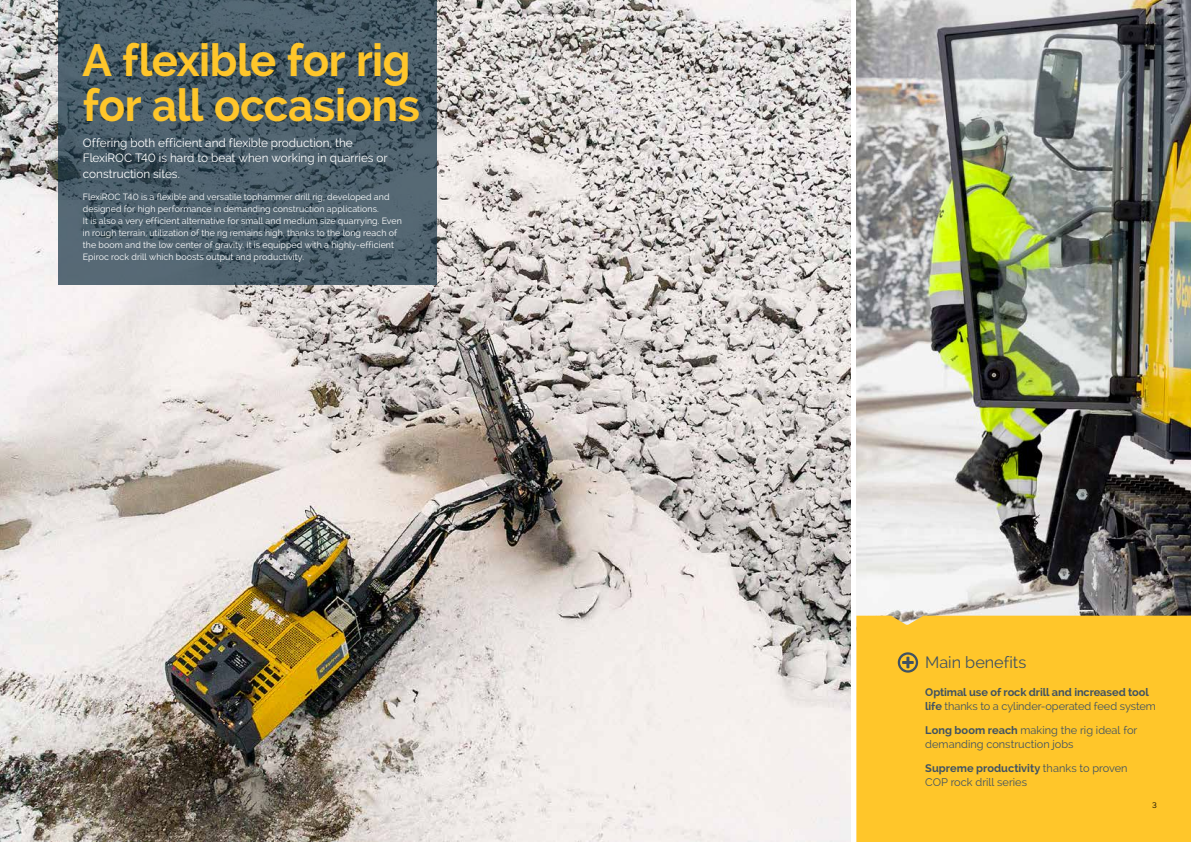
<style>
.page{position:relative;width:1191px;height:842px;background:#fff}
.page>*{position:absolute;margin:0;border:0;box-sizing:border-box;transform-origin:0 0}
.t1{font:700 45px/45px "Raleway";letter-spacing:-.01em;color:#ffc62a}
.t2{font:16.3px "Raleway";letter-spacing:-.005em;color:#405262}
.t3{font:12px/15.5px "Raleway";letter-spacing:-.005em;color:#fff}
.t4{font:11px/14px "Raleway";color:#405262}
.t5{font:700 11px/14px "Raleway";letter-spacing:-.01em;color:#405262}
.t6{font:9px/12px "Raleway";letter-spacing:.01em;color:#fff}
.t7{font:8px "Raleway";color:#fff}
.t8{font:8px "Raleway";color:#000}
.s1{font-weight:400}
.s2{font-weight:700}
</style>
<div class="page">
<img style="left:0;top:0;width:850px;height:842px">
<svg style="left:58px;top:0;width:378px;height:285px;background:#495c68"></svg>
<img style="left:856px;top:0;width:335px;height:616px">
<div style="left:856px;top:616px;width:335px;height:226px;background:#ffc62a"></div>
<svg style="left:897px;top:652px;width:21px;height:21px"></svg>
<h1 class="t1" style="left:82px;top:38px;width:339px">A flexible for rig for all occasions</h1>
<h3 class="t3" style="left:83px;top:135px;width:306px">Offering both efficient and flexible production, the<br>FlexiROC T40 is hard to beat when working in quarries or construction sites.</h3>
<p class="t6" style="left:83px;top:191px;width:320px">FlexiROC T40 is a flexible and versatile tophammer drill rig, developed and designed for high performance in demanding construction applications.<br>It is also a very efficient alternative for small and medium size quarrying. Even in rough terrain, utilization of the rig remains high, thanks to the long reach of the boom and the low center of gravity. It is equipped with a highly-efficient Epiroc rock drill which boosts output and productivity.</p>
<h2 class="t2" style="left:925px;top:652px;width:103px">Main benefits</h2>
<p class="t5" style="left:925px;top:685px;width:232px">Optimal use of rock drill and increased tool life <span class="s1">thanks to a cylinder-operated feed system</span></p>
<p class="t4" style="left:925px;top:723px;width:214px"><span class="s2">Long boom reach</span> making the rig ideal for demanding construction jobs</p>
<p class="t4" style="left:925px;top:761px;width:204px"><span class="s2">Supreme productivity</span> thanks to proven<br>COP rock drill series</p>
<p class="t7" style="left:34px;top:800px;width:6px">2</p>
<p class="t8" style="left:1152px;top:800px;width:6px">3</p>
</div>
